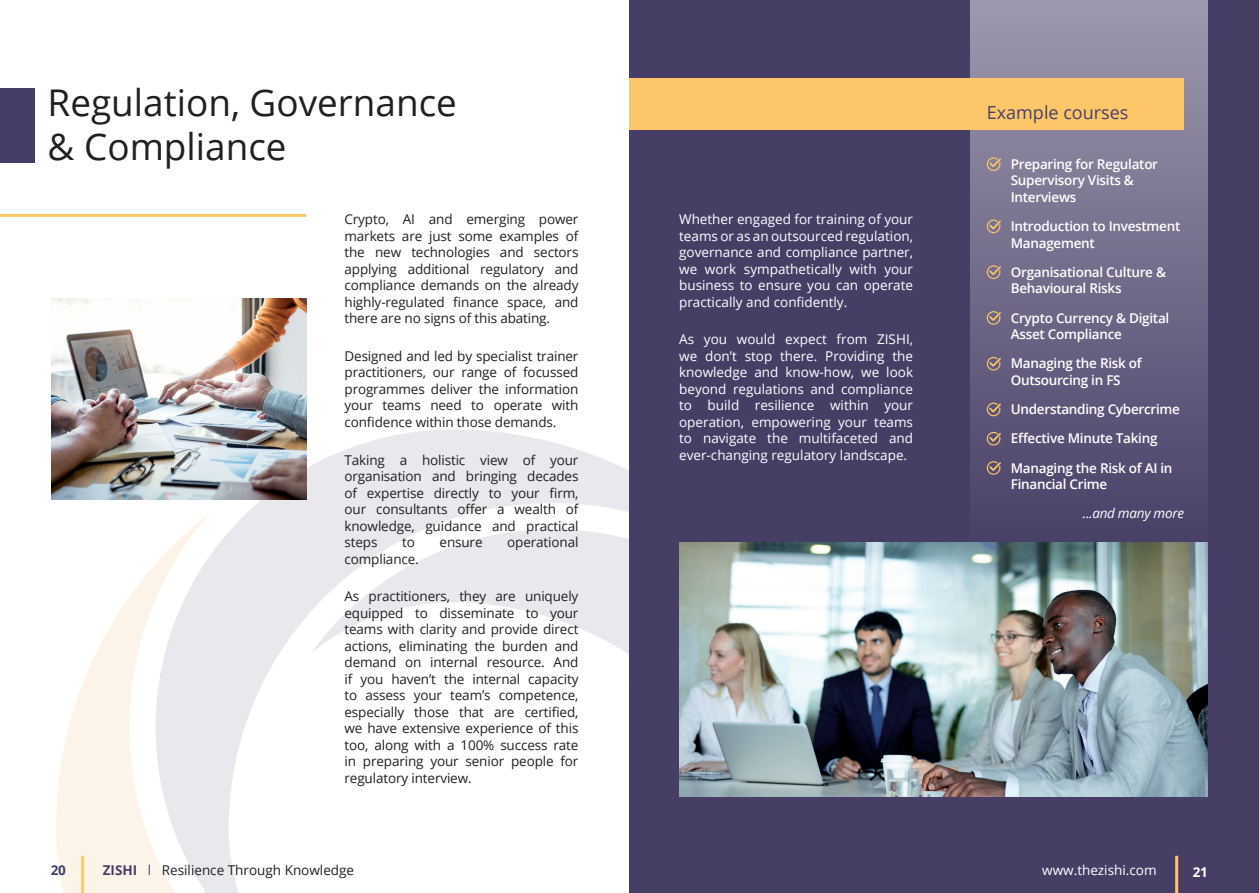
<style>
.page{position:relative;width:1259px;height:893px;background:#fff}
.page>*{position:absolute;margin:0;border:0;box-sizing:border-box;transform-origin:0 0}
.t1{font:36.9px/44.2px "Open Sans";color:#231f20}
.t2{font:18px "Open Sans";color:#463e69}
.t3{font:13.5px/16.5px "Open Sans";letter-spacing:-.01em;color:#231f20;text-align:justify}
.t4{font:13.5px/16.5px "Open Sans";color:#fff;text-align:justify}
.t5{font:600 13.5px/16.5px "Open Sans";letter-spacing:-.02em;color:#fff}
.t6{font:italic 13.5px "Open Sans";letter-spacing:-.02em;color:#fff}
.t7{font:700 13.5px "Open Sans";color:#463e69}
.t8{font:700 13.5px "Open Sans";color:#fff}
.s1{font-weight:700;color:#463e69}
.s2{color:#463e69}
</style>
<div class="page">
<svg style="left:248px;top:429px;width:381px;height:225px;fill:#e9e8ed"></svg>
<svg style="left:56px;top:512px;width:539px;height:381px"></svg>
<div style="left:629px;top:0;width:630px;height:893px;background:#473e66"></div>
<div style="left:0;top:88px;width:34px;height:74px;background:#463e69"></div>
<div style="left:970px;top:0;width:238px;height:555px;background:linear-gradient(to bottom,#9e99ae,#473e66)"></div>
<div style="left:629px;top:78px;width:555px;height:51px;background:#fdc769"></div>
<svg style="left:986px;top:157px;width:15px;height:14px"></svg>
<svg style="left:986px;top:220px;width:15px;height:13px"></svg>
<svg style="left:986px;top:265px;width:15px;height:14px"></svg>
<svg style="left:986px;top:311px;width:15px;height:14px"></svg>
<svg style="left:986px;top:357px;width:15px;height:14px"></svg>
<svg style="left:986px;top:403px;width:15px;height:13px"></svg>
<svg style="left:986px;top:432px;width:15px;height:14px"></svg>
<svg style="left:986px;top:461px;width:15px;height:14px"></svg>
<hr style="left:0;top:214px;width:306px;height:3px;background:#fdc769">
<img style="left:680px;top:542px;width:528px;height:254px">
<img style="left:51px;top:298px;width:255px;height:202px">
<hr style="left:81px;top:856px;width:3px;height:37px;background:#fdc769">
<hr style="left:1175px;top:856px;width:3px;height:37px;background:#fdc769">
<h1 class="t1" style="left:48px;top:80px;width:411px">Regulation, Governance &amp; Compliance</h1>
<p class="t3" style="left:344px;top:211px;width:235px">Crypto, AI and emerging power markets are just some examples of the new technologies and sectors applying additional regulatory and compliance demands on the already highly-regulated finance space, and there are no signs of this abating.</p>
<p class="t3" style="left:344px;top:347px;width:235px">Designed and led by specialist trainer practitioners, our range of focussed programmes deliver the information your teams need to operate with confidence within those demands.</p>
<p class="t3" style="left:344px;top:451px;width:235px">Taking a holistic view of your organisation and bringing decades of expertise directly to your firm, our consultants offer a wealth of knowledge, guidance and practical steps</p>
<p class="t3" style="left:402px;top:534px;width:14px">to</p>
<p class="t3" style="left:439px;top:534px;width:44px">ensure</p>
<p class="t3" style="left:507px;top:534px;width:73px">operational</p>
<p class="t3" style="left:344px;top:550px;width:76px">compliance.</p>
<p class="t3" style="left:344px;top:588px;width:235px">As practitioners, they are uniquely equipped to disseminate to your teams with clarity and provide direct actions, eliminating the burden and demand on internal resource. And if you haven’t the internal capacity to assess your team’s competence, especially those that are certified, we have extensive experience of this too, along with a 100% success rate in preparing your senior people for regulatory interview.</p>
<p class="t4" style="left:679px;top:211px;width:235px">Whether engaged for training of your teams or as an outsourced regulation, governance and compliance partner, we work sympathetically with your business to ensure you can operate practically and confidently.</p>
<p class="t4" style="left:679px;top:331px;width:235px">As you would expect from ZISHI, we don’t stop there. Providing the knowledge and know-how, we look beyond regulations and compliance to build resilience within your operation, empowering your teams to navigate the multifaceted and ever-changing regulatory landscape.</p>
<h2 class="t2" style="left:986px;top:101px;width:143px">Example courses</h2>
<p class="t5" style="left:1010px;top:155px;width:149px">Preparing for Regulator<br>Supervisory Visits &amp;<br>Interviews</p>
<p class="t5" style="left:1010px;top:218px;width:171px">Introduction to Investment<br>Management</p>
<p class="t5" style="left:1010px;top:263px;width:157px">Organisational Culture &amp;<br>Behavioural Risks</p>
<p class="t5" style="left:1010px;top:309px;width:160px">Crypto Currency &amp; Digital<br>Asset Compliance</p>
<p class="t5" style="left:1010px;top:355px;width:132px">Managing the Risk of<br>Outsourcing in FS</p>
<p class="t5" style="left:1010px;top:394px;width:171px;line-height:29.2px">Understanding Cybercrime<br>Effective Minute Taking<br>Managing the Risk of AI in</p>
<p class="t5" style="left:1010px;top:476px;width:98px">Financial Crime</p>
<p class="t6" style="left:1083px;top:504px;width:103px">...and many more</p>
<p class="t7" style="left:51px;top:861px;width:17px">20</p>
<p class="t3" style="left:103px;top:862px;width:253px"><span class="s1">ZISHI</span> <span class="s2">l</span> Resilience Through Knowledge</p>
<p class="t4" style="left:1042px;top:862px;width:116px">www.thezishi.com</p>
<p class="t8" style="left:1192px;top:863px;width:17px">21</p>
</div>
